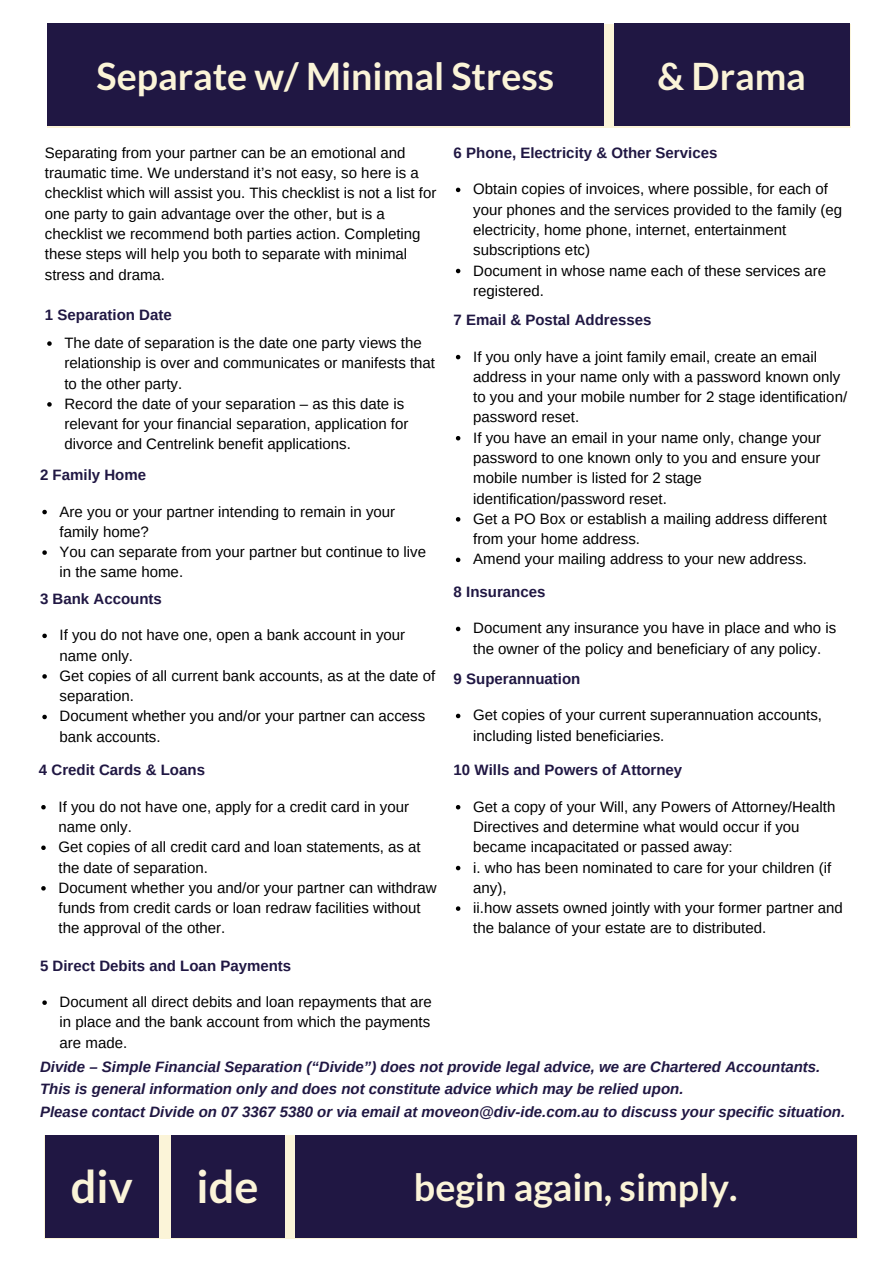
<style>
.page{position:relative;width:894px;height:1264px;background:#fff}
.page>*{position:absolute;margin:0;border:0;box-sizing:border-box;transform-origin:0 0}
.t1{font:700 45px "Lato";color:#fbf4d8}
.t2{font:700 37.5px "Lato";color:#fbf4d8}
.t3{font:15px/20.2px "Arimo";color:#000}
.t4{font:italic 700 15px/22.5px "Arimo";color:#201743}
.t5{font:700 15px "Arimo";color:#201743}
</style>
<div class="page">
<div style="left:47px;top:24px;width:803px;height:103px;background:#fbf4d8"></div>
<div style="left:47px;top:24px;width:556px;height:102px;background:#201743"></div>
<div style="left:614px;top:24px;width:235px;height:102px;background:#201743"></div>
<svg style="left:47px;top:341px;width:5px;height:5px"></svg>
<svg style="left:47px;top:402px;width:5px;height:4px"></svg>
<svg style="left:42px;top:510px;width:5px;height:4px"></svg>
<svg style="left:42px;top:550px;width:5px;height:5px"></svg>
<svg style="left:42px;top:633px;width:5px;height:5px"></svg>
<svg style="left:42px;top:674px;width:5px;height:4px"></svg>
<svg style="left:42px;top:714px;width:5px;height:5px"></svg>
<svg style="left:41px;top:805px;width:5px;height:4px"></svg>
<svg style="left:41px;top:845px;width:5px;height:5px"></svg>
<svg style="left:41px;top:886px;width:5px;height:4px"></svg>
<svg style="left:42px;top:1000px;width:5px;height:4px"></svg>
<svg style="left:456px;top:188px;width:4px;height:4px"></svg>
<svg style="left:456px;top:269px;width:4px;height:4px"></svg>
<svg style="left:456px;top:355px;width:4px;height:4px"></svg>
<svg style="left:456px;top:436px;width:4px;height:4px"></svg>
<svg style="left:456px;top:517px;width:4px;height:4px"></svg>
<svg style="left:456px;top:557px;width:4px;height:5px"></svg>
<svg style="left:456px;top:626px;width:4px;height:5px"></svg>
<svg style="left:456px;top:713px;width:4px;height:5px"></svg>
<svg style="left:456px;top:805px;width:4px;height:4px"></svg>
<svg style="left:456px;top:865px;width:4px;height:5px"></svg>
<svg style="left:456px;top:906px;width:4px;height:4px"></svg>
<div style="left:44px;top:1135px;width:813px;height:103px;background:#fbf4d8"></div>
<div style="left:45px;top:1135px;width:114px;height:102px;background:#201743"></div>
<div style="left:171px;top:1135px;width:113px;height:102px;background:#201743"></div>
<div style="left:295px;top:1135px;width:561px;height:102px;background:#201743"></div>
<h2 class="t2" style="left:97px;top:53px;width:459px">Separate w/ Minimal Stress</h2>
<h2 class="t2" style="left:657px;top:53px;width:150px">&amp; Drama</h2>
<p class="t3" style="left:45px;top:142px;width:393px">Separating from your partner can be an emotional and traumatic time. We understand it’s not easy, so here is a checklist which will assist you. This checklist is not a list for one party to gain advantage over the other, but is a checklist we recommend both parties action. Completing these steps will help you both to separate with minimal stress and drama.</p>
<p class="t5" style="left:45px;top:306px;width:128px">1 Separation Date</p>
<p class="t3" style="left:64px;top:333px;width:372px">The date of separation is the date one party views the relationship is over and communicates or manifests that to the other party.<br>Record the date of your separation – as this date is relevant for your financial separation, application for divorce and Centrelink benefit applications.</p>
<p class="t5" style="left:40px;top:466px;width:107px">2 Family Home</p>
<p class="t3" style="left:60px;top:501px;width:368px">Are you or your partner intending to remain in your family home?<br>You can separate from your partner but continue to live in the same home.</p>
<p class="t5" style="left:40px;top:590px;width:123px">3 Bank Accounts</p>
<p class="t3" style="left:60px;top:625px;width:377px">If you do not have one, open a bank account in your name only.<br>Get copies of all current bank accounts, as at the date of separation.<br>Document whether you and/or your partner can access bank accounts.</p>
<p class="t5" style="left:39px;top:761px;width:167px">4 Credit Cards &amp; Loans</p>
<p class="t3" style="left:58px;top:796px;width:379px">If you do not have one, apply for a credit card in your name only.<br>Get copies of all credit card and loan statements, as at the date of separation.<br>Document whether you and/or your partner can withdraw funds from credit cards or loan redraw facilities without the approval of the other.</p>
<p class="t5" style="left:40px;top:957px;width:253px">5 Direct Debits and Loan Payments</p>
<p class="t3" style="left:60px;top:991px;width:374px;text-align:justify">Document all direct debits and loan repayments that are in place and the bank account from which the payments are made.</p>
<p class="t5" style="left:453px;top:144px;width:265px">6 Phone, Electricity &amp; Other Services</p>
<p class="t3" style="left:473px;top:179px;width:370px">Obtain copies of invoices, where possible, for each of your phones and the services provided to the family (eg electricity, home phone, internet, entertainment subscriptions etc)<br>Document in whose name each of these services are registered.</p>
<p class="t5" style="left:453px;top:311px;width:199px">7 Email &amp; Postal Addresses</p>
<p class="t3" style="left:473px;top:346px;width:375px">If you only have a joint family email, create an email address in your name only with a password known only to you and your mobile number for 2 stage identification/ password reset.<br>If you have an email in your name only, change your password to one known only to you and ensure your mobile number is listed for 2 stage identification/password reset.<br>Get a PO Box or establish a mailing address different from your home address.<br>Amend your mailing address to your new address.</p>
<p class="t5" style="left:453px;top:583px;width:93px">8 Insurances</p>
<p class="t3" style="left:473px;top:618px;width:364px">Document any insurance you have in place and who is the owner of the policy and beneficiary of any policy.</p>
<p class="t5" style="left:453px;top:670px;width:128px">9 Superannuation</p>
<p class="t3" style="left:473px;top:705px;width:350px">Get copies of your current superannuation accounts, including listed beneficiaries.</p>
<p class="t5" style="left:453px;top:761px;width:230px">10 Wills and Powers of Attorney</p>
<p class="t3" style="left:473px;top:796px;width:371px">Get a copy of your Will, any Powers of Attorney/Health Directives and determine what would occur if you became incapacitated or passed away:<br>i. who has been nominated to care for your children (if any),<br>ii.how assets owned jointly with your former partner and the balance of your estate are to distributed.</p>
<p class="t4" style="left:40px;top:1055px;width:806px">Divide – Simple Financial Separation (“Divide”) does not provide legal advice, we are Chartered Accountants.<br>This is general information only and does not constitute advice which may be relied upon.<br>Please contact Divide on 07 3367 5380 or via email at moveon@div-ide.com.au to discuss your specific situation.</p>
<h1 class="t1" style="left:71px;top:1158px;width:63px">div</h1>
<h1 class="t1" style="left:196px;top:1158px;width:63px">ide</h1>
<h2 class="t2" style="left:414px;top:1164px;width:325px">begin again, simply.</h2>
</div>
